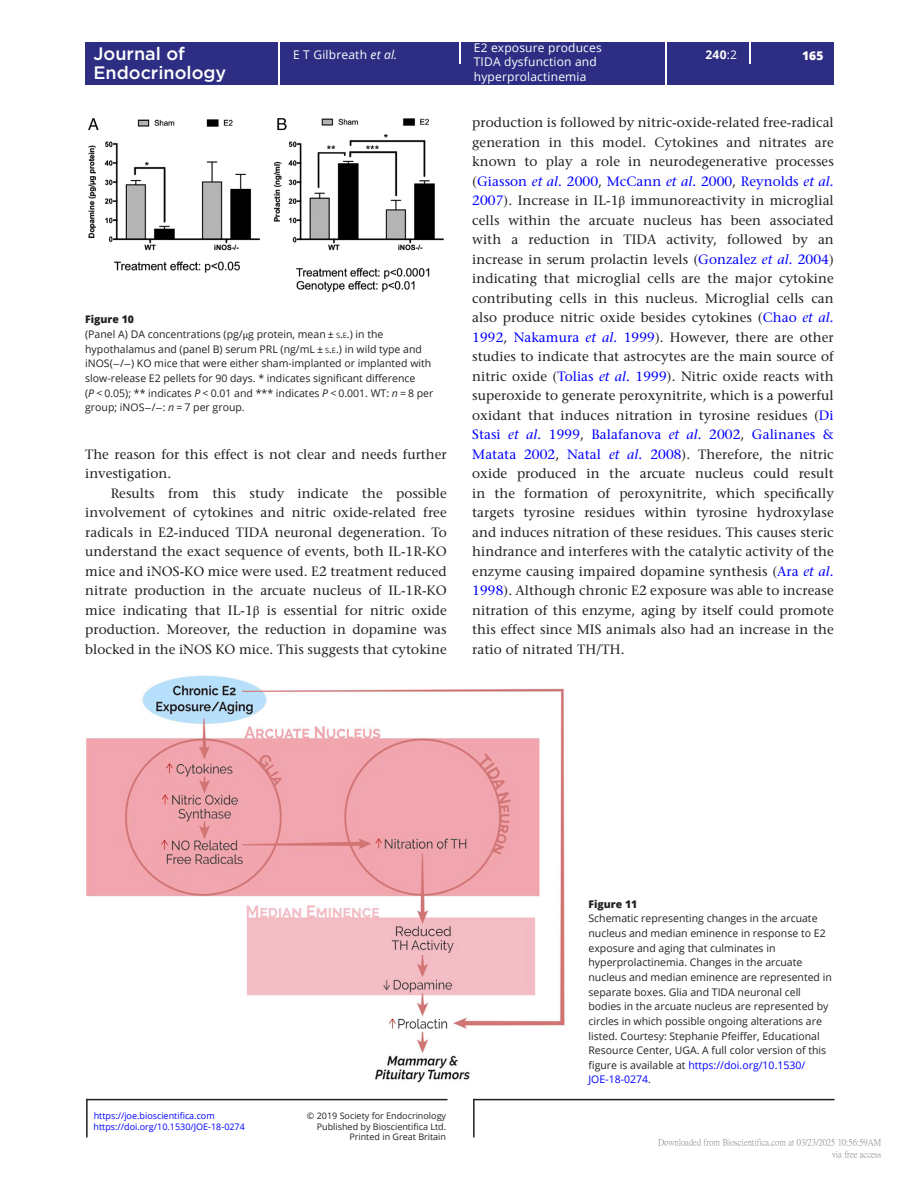
<style>
.page{position:relative;width:919px;height:1187px;background:#fff}
.page>*{position:absolute;margin:0;border:0;box-sizing:border-box;transform-origin:0 0}
.t1{font:500 18px "Gotham";color:#fff}
.TXI{font:500 13.5px/19.5px "Stone Serif Std";letter-spacing:.005em;color:#231f20;text-align:justify}
.t2{font:12px/14.7px "Open Sans";letter-spacing:.015em;color:#fff}
.t3{font:700 12px "Open Sans";color:#fff}
.t4{font:800 12px "Open Sans";color:#fff}
.FC{font:10.5px/14.7px "Open Sans";color:#231f20}
.FC-2{font:800 10.5px "Open Sans";color:#231f20}
.t5{font:9px/11.2px "Open Sans";color:#231f20;text-align:right}
.t6{font:9px/12px "P Ming Li U";color:rgb(0 0 0/.5);text-align:right}
.t7{font:9px "Open Sans";color:#00f}
.s1{font-style:italic}
.s2{font-weight:400}
.s3{font-family:"STIX General"}
.s4{font-size:7.35px}
.s5{font-style:inherit}
.s6{font-family:"STIX General";font-weight:400}
.s7{color:#00f}
.s8{font-style:italic;color:#00f}
</style>
<div class="page">
<hr style="left:86px;top:1098px;width:361px;height:2px;background:#231f20">
<hr style="left:86px;top:1098px;width:2px;height:39px;background:#231f20">
<hr style="left:473px;top:1098px;width:361px;height:2px;background:#231f20">
<hr style="left:473px;top:1098px;width:1px;height:39px;background:#231f20">
<div style="left:85px;top:42px;width:748px;height:43px;background:#2d2e83"></div>
<hr style="left:278px;top:42px;width:1px;height:43px;background:#fff">
<hr style="left:665px;top:42px;width:1px;height:43px;background:#fff">
<svg style="left:459px;top:42px;width:1px;height:21px"></svg>
<svg style="left:749px;top:42px;width:1px;height:21px"></svg>
<img style="left:88px;top:118px;width:356px;height:174px">
<img style="left:86px;top:675px;width:479px;height:408px">
<p class="t2" style="left:293px;top:47px;width:106px">E T Gilbreath <span class="s1">et al.</span></p>
<p class="t2" style="left:474px;top:40px;width:129px">E2 exposure produces<br>TIDA dysfunction and hyperprolactinemia</p>
<h1 class="t1" style="left:93px;top:42px;width:93px">Journal of</h1>
<p class="t3" style="left:705px;top:47px;width:33px">240<span class="s2">:2</span></p>
<h1 class="t1" style="left:93px;top:61px;width:134px">Endocrinology</h1>
<p class="t4" style="left:802px;top:46px;width:23px">165</p>
<p class="FC-2" style="left:85px;top:311px;width:50px">Figure 10</p>
<p class="FC" style="left:85px;top:326px;width:350px">(Panel A) DA concentrations (pg/<span class="s3">μ</span>g protein, mean ± <span class="s4">S</span><span class="s5">.</span><span class="s4">E</span><span class="s5">.</span>) in the hypothalamus and (panel B) serum PRL (ng/mL ± <span class="s4">S</span><span class="s5">.</span><span class="s4">E</span><span class="s5">.</span>) in wild type and iNOS(<span class="s3">−</span>/<span class="s3">−</span>) KO mice that were either sham-implanted or implanted with slow-release E2 pellets for 90 days. * indicates significant difference<br>(<span class="s1">P</span> &lt; 0.05); ** indicates <span class="s1">P</span> &lt; 0.01 and *** indicates <span class="s1">P</span> &lt; 0.001. WT: <span class="s1">n</span> = 8 per group; iNOS<span class="s3">−</span>/<span class="s3">−</span>: <span class="s1">n</span> = 7 per group.</p>
<p class="TXI" style="left:85px;top:444px;width:363px">The reason for this effect is not clear and needs further investigation.</p>
<p class="TXI" style="left:85px;top:483px;width:363px;text-indent:26px">Results from this study indicate the possible involvement of cytokines and nitric oxide-related free radicals in E2-induced TIDA neuronal degeneration. To understand the exact sequence of events, both IL-1R-KO mice and iNOS-KO mice were used. E2 treatment reduced nitrate production in the arcuate nucleus of IL-1R-KO mice indicating that IL-1<span class="s6">β</span> is essential for nitric oxide production. Moreover, the reduction in dopamine was blocked in the iNOS KO mice. This suggests that cytokine</p>
<p class="TXI" style="left:472px;top:113px;width:363px">production is followed by nitric-oxide-related free-radical generation in this model. Cytokines and nitrates are known to play a role in neurodegenerative processes (<span class="s7">Giasson</span> <span class="s8">et al.</span> <span class="s7">2000</span>, <span class="s7">McCann</span> <span class="s8">et al.</span> <span class="s7">2000</span>, <span class="s7">Reynolds</span> <span class="s8">et al.<br></span><span class="s7">2007</span>). Increase in IL-1<span class="s6">β</span> immunoreactivity in microglial cells within the arcuate nucleus has been associated with a reduction in TIDA activity, followed by an increase in serum prolactin levels (<span class="s7">Gonzalez</span> <span class="s8">et al.</span> <span class="s7">2004</span>) indicating that microglial cells are the major cytokine contributing cells in this nucleus. Microglial cells can also produce nitric oxide besides cytokines (<span class="s7">Chao</span> <span class="s8">et al.<br></span><span class="s7">1992</span>, <span class="s7">Nakamura</span> <span class="s8">et al.</span> <span class="s7">1999</span>). However, there are other studies to indicate that astrocytes are the main source of nitric oxide (<span class="s7">Tolias</span> <span class="s8">et al.</span> <span class="s7">1999</span>). Nitric oxide reacts with superoxide to generate peroxynitrite, which is a powerful oxidant that induces nitration in tyrosine residues (<span class="s7">Di Stasi</span> <span class="s8">et al.</span> <span class="s7">1999</span>, <span class="s7">Balafanova</span> <span class="s8">et al.</span> <span class="s7">2002</span>, <span class="s7">Galinanes &amp; Matata 2002</span>, <span class="s7">Natal</span> <span class="s8">et al.</span> <span class="s7">2008</span>). Therefore, the nitric oxide produced in the arcuate nucleus could result in the formation of peroxynitrite, which specifically targets tyrosine residues within tyrosine hydroxylase and induces nitration of these residues. This causes steric hindrance and interferes with the catalytic activity of the enzyme causing impaired dopamine synthesis (<span class="s7">Ara</span> <span class="s8">et al.<br></span><span class="s7">1998</span>). Although chronic E2 exposure was able to increase nitration of this enzyme, aging by itself could promote this effect since MIS animals also had an increase in the ratio of nitrated TH/TH.</p>
<p class="t7" style="left:94px;top:1109px;width:123px">https://joe.bioscientifica.com</p>
<p class="t5" style="left:307px;top:1109px;width:141px">© 2019 Society for Endocrinology<br>Published by Bioscientifica Ltd.</p>
<p class="t5" style="left:349px;top:1130px;width:98px">Printed in Great Britain</p>
<p class="t7" style="left:93px;top:1120px;width:153px">https://doi.org/10.1530/JOE-18-0274</p>
<p class="FC-2" style="left:588px;top:895px;width:50px">Figure 11</p>
<p class="FC" style="left:588px;top:910px;width:245px">Schematic representing changes in the arcuate nucleus and median eminence in response to E2 exposure and aging that culminates in hyperprolactinemia. Changes in the arcuate nucleus and median eminence are represented in separate boxes. Glia and TIDA neuronal cell bodies in the arcuate nucleus are represented by circles in which possible ongoing alterations are listed. Courtesy: Stephanie Pfeiffer, Educational Resource Center, UGA. A full color version of this figure is available at <span class="s7">https://doi.org/10.1530/ JOE-18-0274</span>.</p>
<p class="t6" style="left:658px;top:1136px;width:225px">Downloaded from Bioscientifica.com at 03/23/2025 10:56:59AM via free access</p>
</div>
